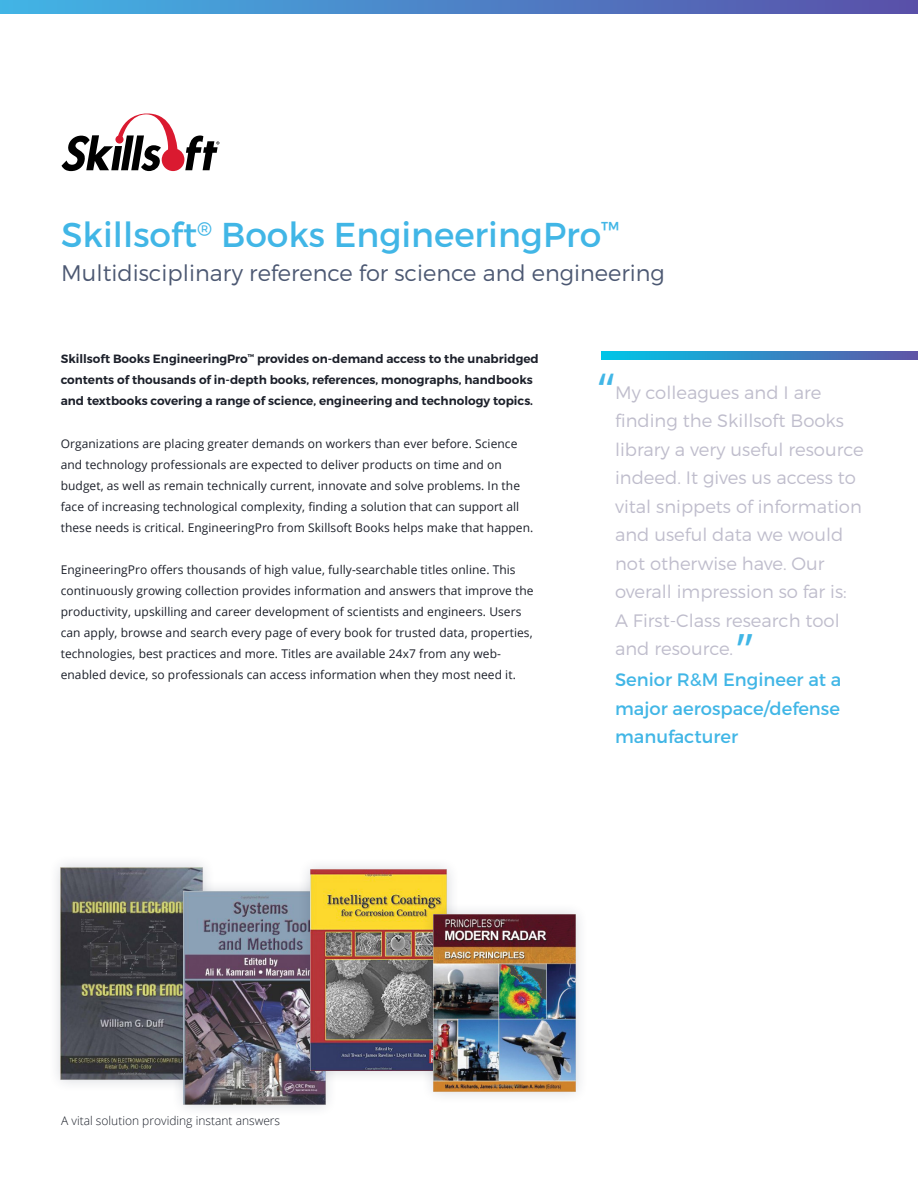
<style>
.page{position:relative;width:918px;height:1188px;background:#fff}
.page>*{position:absolute;margin:0;border:0;box-sizing:border-box;transform-origin:0 0}
.t1{font:45px "Open Sans";color:#41b6e6}
.t2{font:34.5px "Montserrat";color:#41b6e6}
.t3{font:300 22.5px "Montserrat";color:#4c5872}
.t4{font:300 18px/28.5px "Montserrat";color:#bfbdcc}
.t5{font:18px/28.5px "Montserrat";color:#41b6e6;text-align:justify}
.t6{font:12px/21px "Open Sans";letter-spacing:.005em;color:#1c202a}
.t7{font:600 12px/21px "Montserrat";color:#1c202a}
.t8{font:300 12px "Open Sans";color:#1c202a}
</style>
<div class="page">
<svg style="left:62px;top:113px;width:157px;height:58px"></svg>
<svg style="left:0;top:0;width:918px;height:14px;background:#4d82c6"></svg>
<svg style="left:602px;top:352px;width:316px;height:7px;background:#2f8cc6"></svg>
<div style="left:47px;top:854px;width:168px;height:239px;background:#1f2a44;opacity:.19"></div>
<img style="left:61px;top:867px;width:141px;height:212px">
<div style="left:170px;top:878px;width:168px;height:240px;background:#1f2a44;opacity:.19"></div>
<img style="left:184px;top:892px;width:141px;height:212px">
<div style="left:297px;top:856px;width:163px;height:228px;background:#1f2a44;opacity:.19"></div>
<img style="left:310px;top:870px;width:137px;height:201px">
<div style="left:420px;top:901px;width:168px;height:204px;background:#1f2a44;opacity:.19"></div>
<img style="left:434px;top:915px;width:141px;height:177px">
<h2 class="t2" style="left:61px;top:214px;width:559px">Skillsoft<sup>®</sup> Books EngineeringPro<sup>™</sup></h2>
<h3 class="t3" style="left:61px;top:259px;width:605px">Multidisciplinary reference for science and engineering</h3>
<p class="t7" style="left:61px;top:349px;width:480px">Skillsoft Books EngineeringPro<sup>™</sup> provides on-demand access to the unabridged contents of thousands of in-depth books, references, monographs, handbooks and textbooks covering a range of science, engineering and technology topics.</p>
<p class="t6" style="left:61px;top:433px;width:474px">Organizations are placing greater demands on workers than ever before. Science and technology professionals are expected to deliver products on time and on budget, as well as remain technically current, innovate and solve problems. In the face of increasing technological complexity, finding a solution that can support all these needs is critical. EngineeringPro from Skillsoft Books helps make that happen.</p>
<p class="t6" style="left:61px;top:559px;width:474px">EngineeringPro offers thousands of high value, fully-searchable titles online. This continuously growing collection provides information and answers that improve the productivity, upskilling and career development of scientists and engineers. Users can apply, browse and search every page of every book for trusted data, properties, technologies, best practices and more. Titles are available 24x7 from any web&shy;enabled device, so professionals can access information when they most need it.</p>
<h1 class="t1" style="left:599px;top:359px;width:17px">“</h1>
<p class="t4" style="left:615px;top:378px;width:250px">My colleagues and I are finding the Skillsoft Books library a very useful resource indeed. It gives us access to vital snippets of information and useful data we would not otherwise have. Our overall impression so far is:<br>A First-Class research tool and resource.</p>
<h3 class="t5" style="left:615px;top:665px;width:228px">Senior R&amp;M Engineer at a major aerospace/defense manufacturer</h3>
<h1 class="t1" style="left:753px;top:661px;width:17px;rotate:-180deg">“</h1>
<p class="t8" style="left:61px;top:1113px;width:221px">A vital solution providing instant answers</p>
</div>
